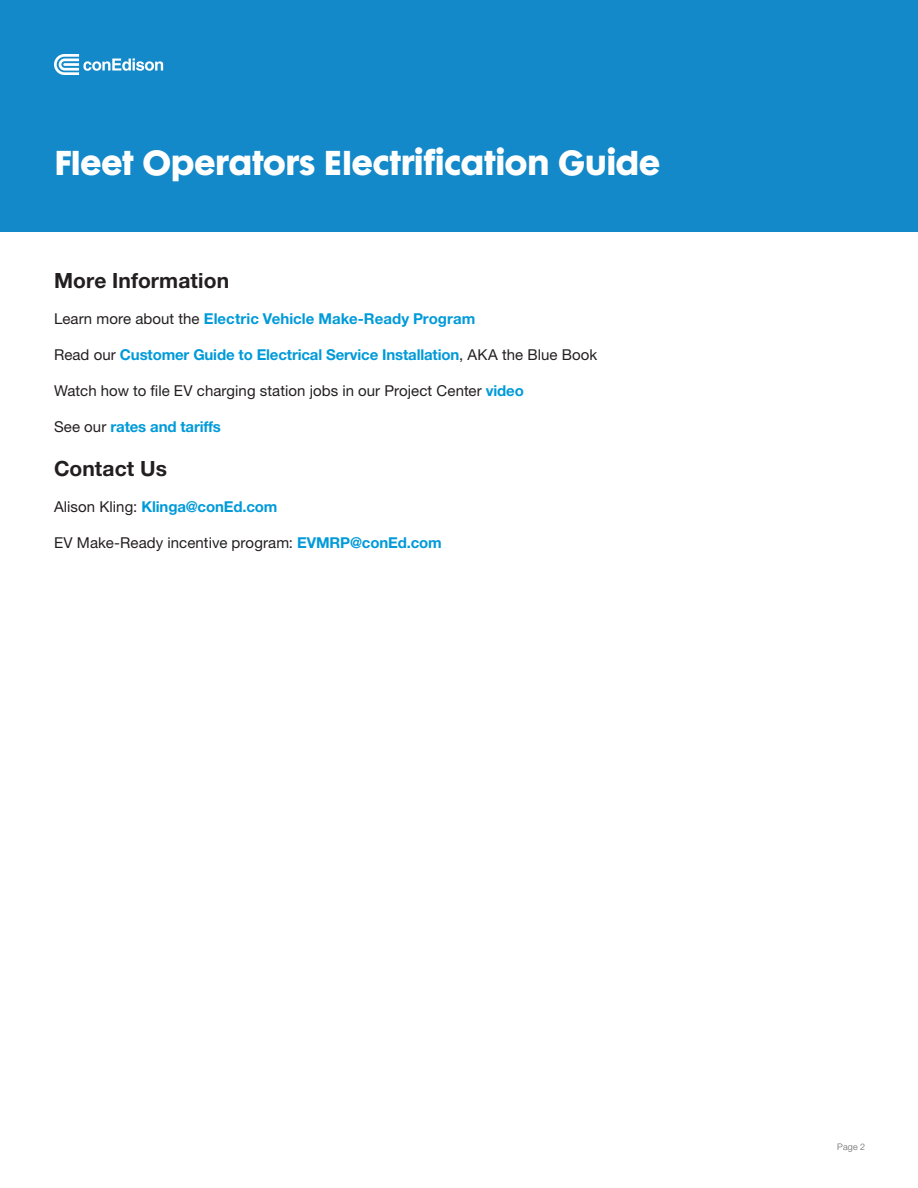
<style>
.page{position:relative;width:918px;height:1188px;background:#fff}
.page>*{position:absolute;margin:0;border:0;box-sizing:border-box;transform-origin:0 0}
.t1{font:31.5px "Cg Futura Maxi Bd";letter-spacing:-.02em;color:#fff}
.t2{font:700 21px "Helvetica Neue LT Std";letter-spacing:.005em;color:#231f20}
.t3{font:700 15px "Helvetica Neue LT Std";letter-spacing:-.01em;color:#009ad9}
.t4{font:15px "Helvetica Neue LT Std";letter-spacing:.005em;color:#231f20}
.t5{font:300 9px "Helvetica Neue LT Std";color:#636366}
.s1{font-weight:400;color:#231f20}
.s2{font-weight:700;color:#009ad9}
</style>
<div class="page">
<div style="left:0;top:0;width:918px;height:231px;background:#1389c9"></div>
<svg style="left:54px;top:54px;width:109px;height:21px"></svg>
<h1 class="t1" style="left:54px;top:143px;width:608px">Fleet Operators Electrification Guide</h1>
<h2 class="t2" style="left:54px;top:268px;width:177px">More Information</h2>
<p class="t3" style="left:54px;top:310px;width:423px"><span class="s1">Learn more about the</span> Electric Vehicle Make-Ready Program</p>
<p class="t3" style="left:54px;top:346px;width:545px"><span class="s1">Read our</span> Customer Guide to Electrical Service Installation<span class="s1">, AKA the Blue Book</span></p>
<p class="t4" style="left:54px;top:382px;width:471px">Watch how to file EV charging station jobs in our Project Center <span class="s2">video</span></p>
<p class="t3" style="left:54px;top:418px;width:168px"><span class="s1">See our</span> rates and tariffs</p>
<h2 class="t2" style="left:54px;top:455px;width:115px">Contact Us</h2>
<p class="t3" style="left:54px;top:497px;width:225px"><span class="s1">Alison Kling:</span> Klinga@conEd.com</p>
<p class="t4" style="left:54px;top:533px;width:389px">EV Make-Ready incentive program: <span class="s2">EVMRP@conEd.com</span></p>
<p class="t5" style="left:837px;top:1141px;width:29px">Page 2</p>
</div>
